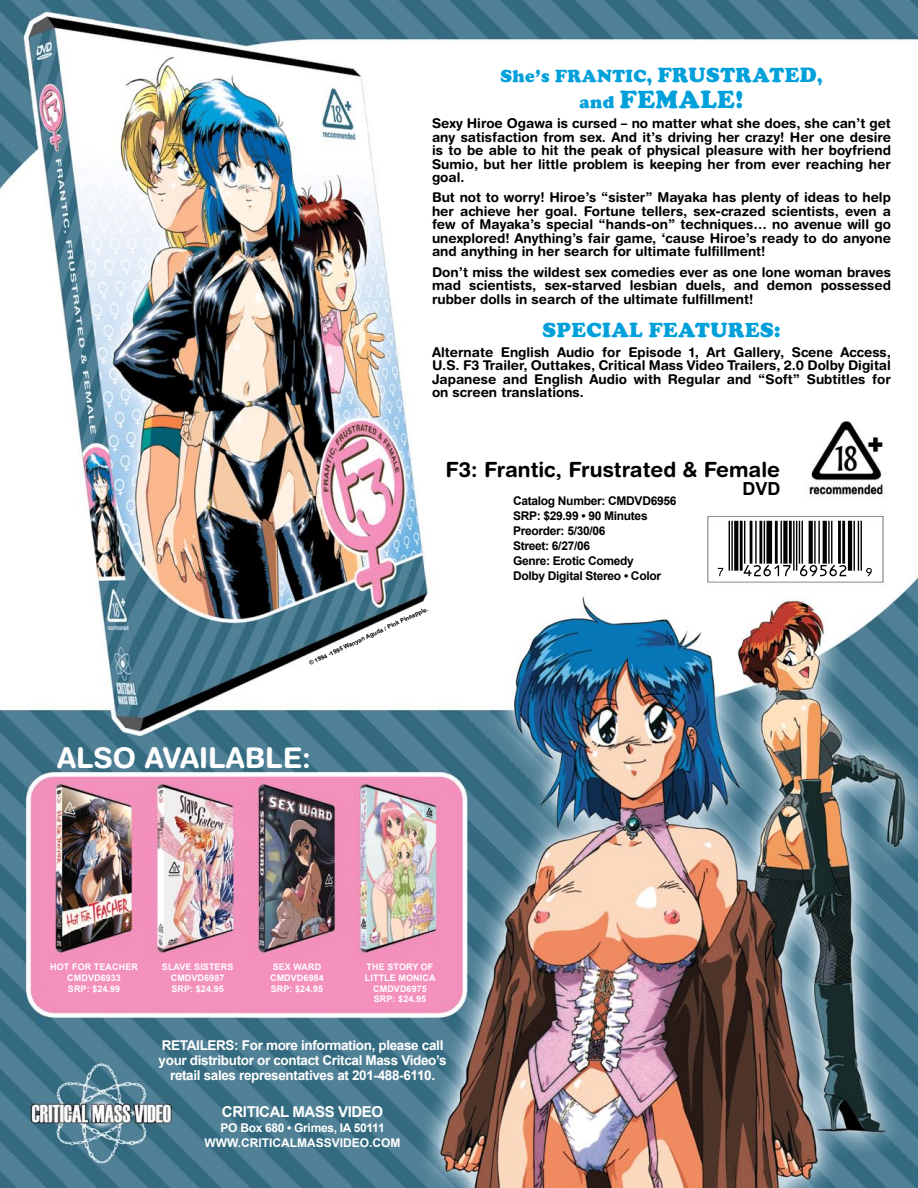
<style>
.page{position:relative;width:918px;height:1188px;background:#fff}
.page>*{position:absolute;margin:0;border:0;box-sizing:border-box;transform-origin:0 0}
.t1{font:700 28.5px "Helvetica Rounded";color:#fff}
.t2{font:900 25.5px "Cooper";color:#00a0db}
.t3{font:700 21px "Helvetica Rounded";color:#000}
.t4{font:900 21px "Cooper";color:#00a0db}
.t5{font:900 18px "Cooper";letter-spacing:.03em;color:#00a0db}
.t6{font:700 18px "Arial";color:#000}
.t7{font:700 15px "Arial";letter-spacing:-.025em;color:#fff}
.t8{font:700 13.5px/13.5px "Helvetica Rounded";color:#000;text-align:justify}
.t9{font:700 13.5px/15px "Arial";letter-spacing:-.025em;color:#fff;text-align:center}
.t10{font:700 12px/15px "Arial";letter-spacing:-.025em;color:#000}
.t11{font:700 12px/15px "Arial";color:#fff;text-align:center}
.t12{font:700 9px/10.8px "Arial";letter-spacing:.01em;color:#fff;text-align:center}
.t13{font:700 6px "Arial";color:#000}
.s1{font-size:21px}
.s2{font-size:18px}
</style>
<div class="page">
<img style="left:0;top:0;width:918px;height:1188px">
<svg style="left:718px;top:568px;width:5px;height:8px"></svg>
<hr style="left:731px;top:521px;width:2px;height:50px;background:#000">
<hr style="left:729px;top:521px;width:1px;height:50px;background:#000">
<hr style="left:740px;top:521px;width:3px;height:50px;background:#000">
<svg style="left:734px;top:521px;width:4px;height:50px"></svg>
<svg style="left:743px;top:521px;width:49px;height:55px"></svg>
<hr style="left:796px;top:521px;width:1px;height:50px;background:#000">
<hr style="left:793px;top:521px;width:2px;height:50px;background:#000">
<svg style="left:799px;top:521px;width:48px;height:55px"></svg>
<hr style="left:854px;top:521px;width:1px;height:50px;background:#000">
<hr style="left:848px;top:521px;width:4px;height:50px;background:#000">
<hr style="left:861px;top:521px;width:1px;height:50px;background:#000">
<hr style="left:858px;top:521px;width:1px;height:50px;background:#000">
<svg style="left:866px;top:568px;width:6px;height:8px"></svg>
<h3 class="t5" style="left:500px;top:65px;width:324px">She’s FRANTIC, <span class="s1">FRUSTRATED</span> ,</h3>
<h2 class="t2" style="left:580px;top:84px;width:61px"><span class="s2">and</span> FEMALE</h2>
<h2 class="t2" style="left:736px;top:84px;width:9px">!</h2>
<p class="t8" style="left:432px;top:116px;width:461px">Sexy Hiroe Ogawa is cursed – no matter what she does, she can’t get any satisfaction from sex. And it’s driving her crazy! Her one desire is to be able to hit the peak of physical pleasure with her boyfriend Sumio, but her little problem is keeping her from ever reaching her goal.</p>
<p class="t8" style="left:432px;top:191px;width:461px">But not to worry! Hiroe’s “sister” Mayaka has plenty of ideas to help her achieve her goal. Fortune tellers, sex-crazed scientists, even a few of Mayaka’s special “hands-on” techniques… no avenue will go unexplored! Anything’s fair game, ‘cause Hiroe’s ready to do anyone and anything in her search for ultimate fulfillment!</p>
<p class="t8" style="left:432px;top:265px;width:461px">Don’t miss the wildest sex comedies ever as one lone woman braves mad scientists, sex-starved lesbian duels, and demon possessed rubber dolls in search of the ultimate fulfillment!</p>
<h3 class="t4" style="left:543px;top:317px;width:16px">SPECIAL</h3>
<h3 class="t4" style="left:649px;top:317px;width:17px">FEA</h3>
<h3 class="t4" style="left:695px;top:317px;width:87px">TURES :</h3>
<p class="t8" style="left:432px;top:345px;width:461px">Alternate English Audio for Episode 1, Art Gallery, Scene Access, U.S. F3 Trailer, Outtakes, Critical Mass Video Trailers, 2.0 Dolby Digital Japanese and English Audio with Regular and “Soft” Subtitles for on screen translations.</p>
<p class="t13" style="left:308px;top:660px;width:132px;rotate:-25deg">© 1994 -1995 Wanyan Aguda / Pink Pineapple.</p>
<h3 class="t3" style="left:446px;top:457px;width:336px">F3: Frantic, Frustrated &amp; Female</h3>
<h3 class="t6" style="left:742px;top:476px;width:39px">DVD</h3>
<p class="t10" style="left:513px;top:494px;width:165px">Catalog Number: CMDVD6956<br>SRP: $29.99 • 90 Minutes<br>Preorder: 5/30/06<br>Street: 6/27/06<br>Genre: Erotic Comedy<br>Dolby Digital Stereo • Color</p>
<h1 class="t1" style="left:57px;top:740px;width:255px">ALSO AVAILABLE:</h1>
<p class="t12" style="left:50px;top:962px;width:89px">HOT FOR TEACHER<br>CMDVD6933<br>SRP: $24.99</p>
<p class="t12" style="left:162px;top:962px;width:73px">SLAVE SISTERS<br>CMDVD6987<br>SRP: $24.95</p>
<p class="t12" style="left:270px;top:962px;width:55px;text-align:left">SEX WARD<br>CMDVD6984<br>SRP: $24.95</p>
<p class="t12" style="left:365px;top:962px;width:72px">THE STORY OF<br>LITTLE MONICA<br>CMDVD6975<br>SRP: $24.95</p>
<p class="t9" style="left:159px;top:1038px;width:289px">RETAILERS: For more information, please call your distributor or contact Critcal Mass Video’s retail sales representatives at 201-488-6110.</p>
<p class="t7" style="left:222px;top:1102px;width:163px">CRITICAL MASS VIDEO</p>
<p class="t11" style="left:205px;top:1120px;width:197px">PO Box 680 • Grimes, IA 50111<br>WWW.CRITICALMASSVIDEO.COM</p>
</div>
